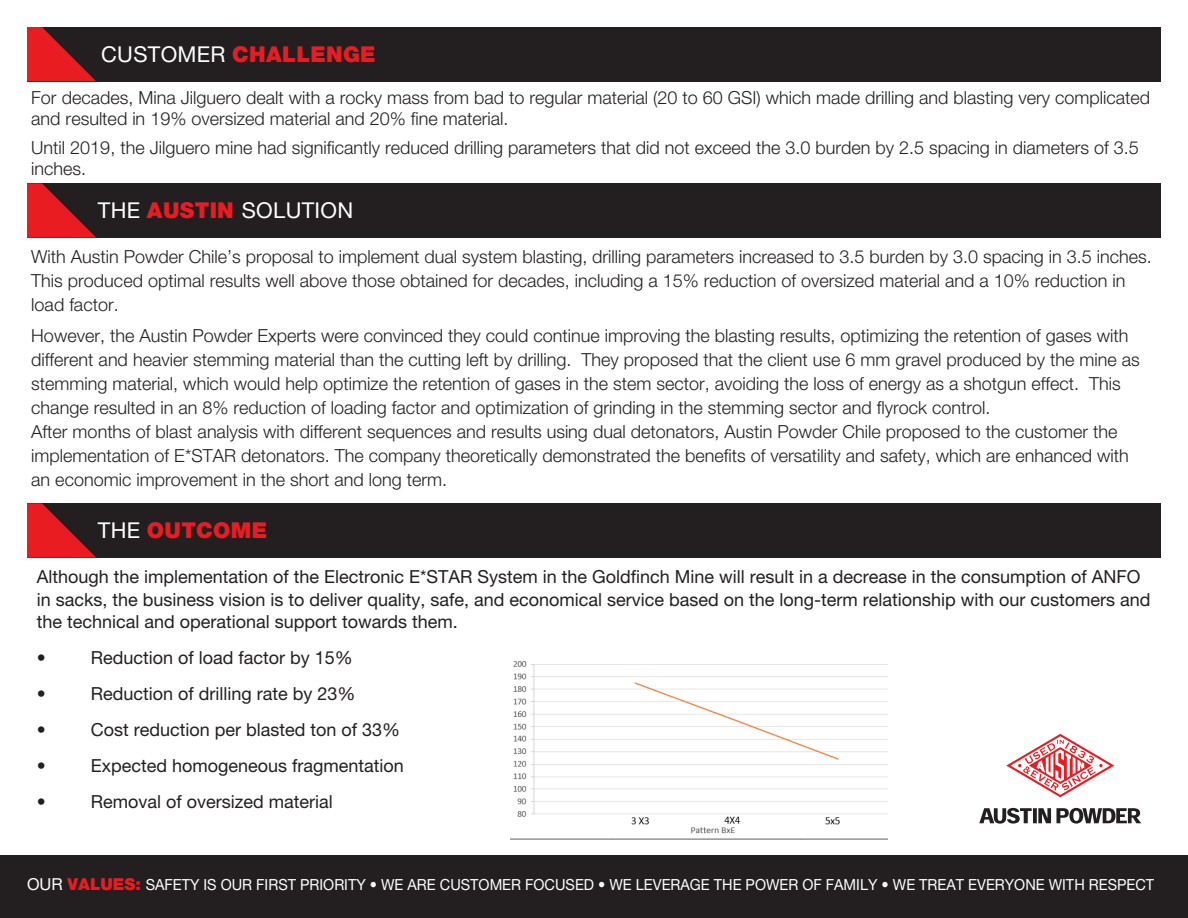
<style>
.page{position:relative;width:1188px;height:918px;background:#fff}
.page>*{position:absolute;margin:0;border:0;box-sizing:border-box;transform-origin:0 0}
.t1{font:900 21.9px "Helvetica Neue CE";letter-spacing:.015em;color:#e91c22}
.t2{font:21.9px "Helvetica Neue CE";letter-spacing:.015em;color:#fff}
.t3{font:300 18px/24px "Helvetica Neue CE";color:#231f20}
.Paragraph{font:18px/22.5px "Helvetica Neue CE";color:#231f20}
.t4{font:15.3px "Helvetica Neue CE";color:#fff;scale:.95 1}
.s1{font-weight:400;color:#fff}
.s2{font-weight:900;color:#e91c22}
.s3{font-size:16.5px}
.s4{font-weight:900;font-size:16.5px;color:#e91c22}
</style>
<div class="page">
<div style="left:27px;top:27px;width:1134px;height:54px;background:#231f20"></div>
<svg style="left:27px;top:27px;width:69px;height:54px"></svg>
<div style="left:27px;top:183px;width:1134px;height:55px;background:#231f20"></div>
<svg style="left:27px;top:183px;width:69px;height:55px"></svg>
<div style="left:27px;top:503px;width:1134px;height:55px;background:#231f20"></div>
<svg style="left:27px;top:503px;width:69px;height:55px"></svg>
<svg style="left:979px;top:808px;width:162px;height:16px"></svg>
<svg style="left:1006px;top:734px;width:108px;height:63px"></svg>
<div style="left:0;top:855px;width:1188px;height:63px;background:#231f20"></div>
<img style="left:510px;top:661px;width:378px;height:179px">
<p class="t1" style="left:101px;top:41px;width:276px"><span class="s1">CUSTOMER</span> CHALLENGE</p>
<p class="t3" style="left:31px;top:88px;width:1120px;line-height:21.6px">For decades, Mina Jilguero dealt with a rocky mass from bad to regular material (20 to 60 GSI) which made drilling and blasting very complicated and resulted in 19% oversized material and 20% fine material.</p>
<p class="t3" style="left:31px;top:138px;width:1109px;line-height:21.6px">Until 2019, the Jilguero mine had significantly reduced drilling parameters that did not exceed the 3.0 burden by 2.5 spacing in diameters of 3.5 inches.</p>
<p class="t2" style="left:98px;top:197px;width:257px">THE <span class="s2">AUSTIN</span> SOLUTION</p>
<p class="t3" style="left:31px;top:246px;width:1122px">With Austin Powder Chile’s proposal to implement dual system blasting, drilling parameters increased to 3.5 burden by 3.0 spacing in 3.5 inches.<br>This produced optimal results well above those obtained for decades, including a 15% reduction of oversized material and a 10% reduction in load factor.</p>
<p class="t3" style="left:31px;top:325px;width:1110px">However, the Austin Powder Experts were convinced they could continue improving the blasting results, optimizing the retention of gases with different and heavier stemming material than the cutting left by drilling. They proposed that the client use 6 mm gravel produced by the mine as stemming material, which would help optimize the retention of gases in the stem sector, avoiding the loss of energy as a shotgun effect. This change resulted in an 8% reduction of loading factor and optimization of grinding in the stemming sector and flyrock control.</p>
<p class="t3" style="left:31px;top:421px;width:1099px">After months of blast analysis with different sequences and results using dual detonators, Austin Powder Chile proposed to the customer the implementation of E*STAR detonators. The company theoretically demonstrated the benefits of versatility and safety, which are enhanced with an economic improvement in the short and long term.</p>
<p class="t1" style="left:98px;top:517px;width:171px"><span class="s1">THE</span> OUTCOME</p>
<p class="Paragraph" style="left:37px;top:567px;width:1115px">Although the implementation of the Electronic E*STAR System in the Goldfinch Mine will result in a decrease in the consumption of ANFO in sacks, the business vision is to deliver quality, safe, and economical service based on the long-term relationship with our customers and the technical and operational support towards them.</p>
<p class="Paragraph" style="left:37px;top:648px;width:10px">•</p>
<p class="Paragraph" style="left:91px;top:648px;width:264px">Reduction of load factor by 15%</p>
<p class="Paragraph" style="left:37px;top:684px;width:10px">•</p>
<p class="Paragraph" style="left:91px;top:684px;width:266px">Reduction of drilling rate by 23%</p>
<p class="Paragraph" style="left:37px;top:720px;width:10px">•</p>
<p class="Paragraph" style="left:91px;top:720px;width:311px">Cost reduction per blasted ton of 33%</p>
<p class="Paragraph" style="left:37px;top:756px;width:10px">•</p>
<p class="Paragraph" style="left:91px;top:756px;width:315px">Expected homogeneous fragmentation</p>
<p class="Paragraph" style="left:37px;top:792px;width:10px">•</p>
<p class="Paragraph" style="left:91px;top:792px;width:243px">Removal of oversized material</p>
<p class="t4" style="left:27px;top:875px;width:1188px"><span class="s3">OUR</span> <span class="s4">VALUES:</span> SAFETY IS OUR FIRST PRIORITY • WE ARE CUSTOMER FOCUSED • WE LEVERAGE THE POWER OF FAMILY • WE TREAT EVERYONE WITH RESPECT</p>
</div>
